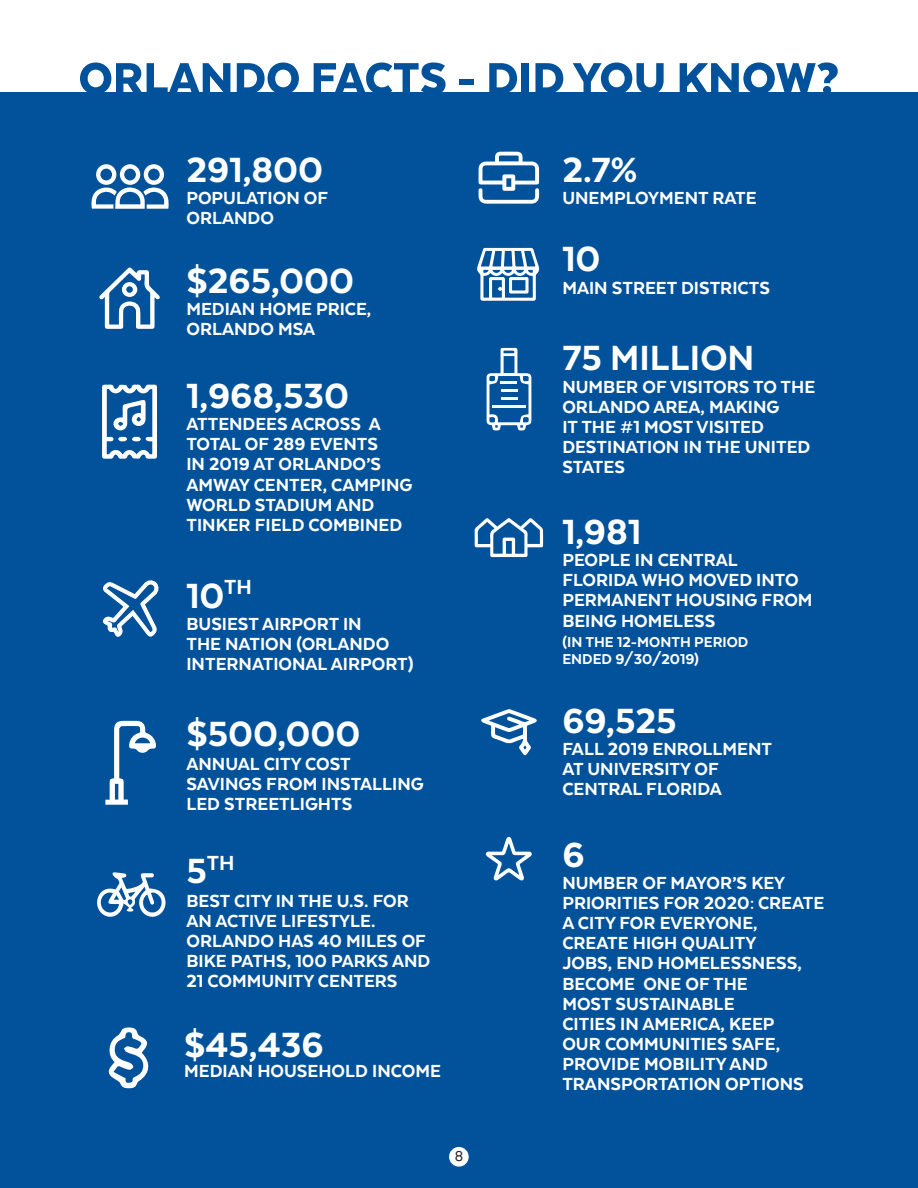
<style>
.page{position:relative;width:918px;height:1188px;background:#fff}
.page>*{position:absolute;margin:0;border:0;box-sizing:border-box;transform-origin:0 0}
.t1{font:900 51px "Texta";color:#01529a}
.t2{font:800 40.35px "Texta";color:#fff}
.t3{font:800 23.55px "Texta";color:#fff}
.t4{font:800 20.1px/20.1px "Texta";color:#fff}
.t5{font:800 16.5px/17.1px "Texta";color:#fff}
.t6{font:16.5px "Texta";color:#231f20}
.s1{font-size:40.35px}
</style>
<div class="page">
<div style="left:0;top:92px;width:918px;height:1096px;background:#01529a"></div>
<svg style="left:91px;top:164px;width:78px;height:45px"></svg>
<svg style="left:99px;top:267px;width:61px;height:62px"></svg>
<svg style="left:102px;top:384px;width:55px;height:75px"></svg>
<svg style="left:102px;top:580px;width:57px;height:57px"></svg>
<svg style="left:105px;top:721px;width:51px;height:84px"></svg>
<svg style="left:97px;top:872px;width:69px;height:45px"></svg>
<svg style="left:108px;top:1027px;width:41px;height:61px"></svg>
<svg style="left:475px;top:518px;width:68px;height:39px"></svg>
<svg style="left:487px;top:348px;width:44px;height:82px"></svg>
<hr style="left:492px;top:405px;width:34px;height:3px;background:#fff">
<hr style="left:501px;top:381px;width:16px;height:3px;background:#fff">
<hr style="left:501px;top:389px;width:16px;height:3px;background:#fff">
<hr style="left:501px;top:397px;width:16px;height:3px;background:#fff">
<svg style="left:477px;top:152px;width:63px;height:149px"></svg>
<svg style="left:481px;top:709px;width:56px;height:47px"></svg>
<svg style="left:486px;top:837px;width:46px;height:44px"></svg>
<div style="left:449px;top:1147px;width:20px;height:20px;background:#fff;border-radius:50%"></div>
<p class="t1" style="left:79px;top:52px;width:762px">ORLANDO FACTS - DID YOU KNOW?</p>
<p class="t2" style="left:186px;top:149px;width:138px">291,800</p>
<p class="t4" style="left:186px;top:188px;width:143px">POPULATION OF<br>ORLANDO</p>
<p class="t2" style="left:186px;top:260px;width:169px">$265,000</p>
<p class="t4" style="left:186px;top:299px;width:187px">MEDIAN HOME PRICE,<br>ORLANDO MSA</p>
<p class="t2" style="left:186px;top:375px;width:164px">1,968,530</p>
<p class="t4" style="left:186px;top:414px;width:228px">ATTENDEES ACROSS A<br>TOTAL OF 289 EVENTS<br>IN 2019 AT ORLANDO’S<br>AMWAY CENTER, CAMPING<br>WORLD STADIUM AND<br>TINKER FIELD COMBINED</p>
<p class="t2" style="left:186px;top:575px;width:67px">10<sup>TH</sup></p>
<p class="t4" style="left:186px;top:614px;width:229px">BUSIEST AIRPORT IN<br>THE NATION (ORLANDO<br>INTERNATIONAL AIRPORT)</p>
<p class="t2" style="left:186px;top:713px;width:176px">$500,000</p>
<p class="t4" style="left:186px;top:753px;width:239px">ANNUAL CITY COST<br>SAVINGS FROM INSTALLING<br>LED STREETLIGHTS</p>
<p class="t3" style="left:186px;top:851px;width:50px"><span class="s1">5</span>TH</p>
<p class="t4" style="left:186px;top:890px;width:245px">BEST CITY IN THE U.S. FOR<br>AN ACTIVE LIFESTYLE.<br>ORLANDO HAS 40 MILES OF<br>BIKE PATHS, 100 PARKS AND<br>21 COMMUNITY CENTERS</p>
<p class="t2" style="left:184px;top:1024px;width:141px">$45,436</p>
<p class="t4" style="left:184px;top:1060px;width:258px">MEDIAN HOUSEHOLD INCOME</p>
<p class="t6" style="left:455px;top:1148px;width:10px">8</p>
<p class="t2" style="left:562px;top:149px;width:77px">2.7%</p>
<p class="t4" style="left:562px;top:188px;width:196px">UNEMPLOYMENT RATE</p>
<p class="t2" style="left:562px;top:238px;width:40px">10</p>
<p class="t4" style="left:562px;top:277px;width:209px">MAIN STREET DISTRICTS</p>
<p class="t2" style="left:562px;top:337px;width:194px">75 MILLION</p>
<p class="t4" style="left:562px;top:376px;width:254px">NUMBER OF VISITORS TO THE<br>ORLANDO AREA, MAKING<br>IT THE #1 MOST VISITED<br>DESTINATION IN THE UNITED<br>STATES</p>
<p class="t2" style="left:562px;top:511px;width:80px">1,981</p>
<p class="t4" style="left:562px;top:550px;width:252px">PEOPLE IN CENTRAL<br>FLORIDA WHO MOVED INTO<br>PERMANENT HOUSING FROM<br>BEING HOMELESS</p>
<p class="t5" style="left:562px;top:633px;width:188px">(IN THE 12-MONTH PERIOD<br>ENDED 9/30/2019)</p>
<p class="t2" style="left:562px;top:700px;width:116px">69,525</p>
<p class="t4" style="left:562px;top:739px;width:211px">FALL 2019 ENROLLMENT<br>AT UNIVERSITY OF<br>CENTRAL FLORIDA</p>
<p class="t2" style="left:562px;top:834px;width:24px">6</p>
<p class="t4" style="left:562px;top:872px;width:263px">NUMBER OF MAYOR’S KEY<br>PRIORITIES FOR 2020: CREATE<br>A CITY FOR EVERYONE,<br>CREATE HIGH QUALITY<br>JOBS, END HOMELESSNESS,<br>BECOME ONE OF THE<br>MOST SUSTAINABLE<br>CITIES IN AMERICA, KEEP<br>OUR COMMUNITIES SAFE,<br>PROVIDE MOBILITY AND<br>TRANSPORTATION OPTIONS</p>
</div>
